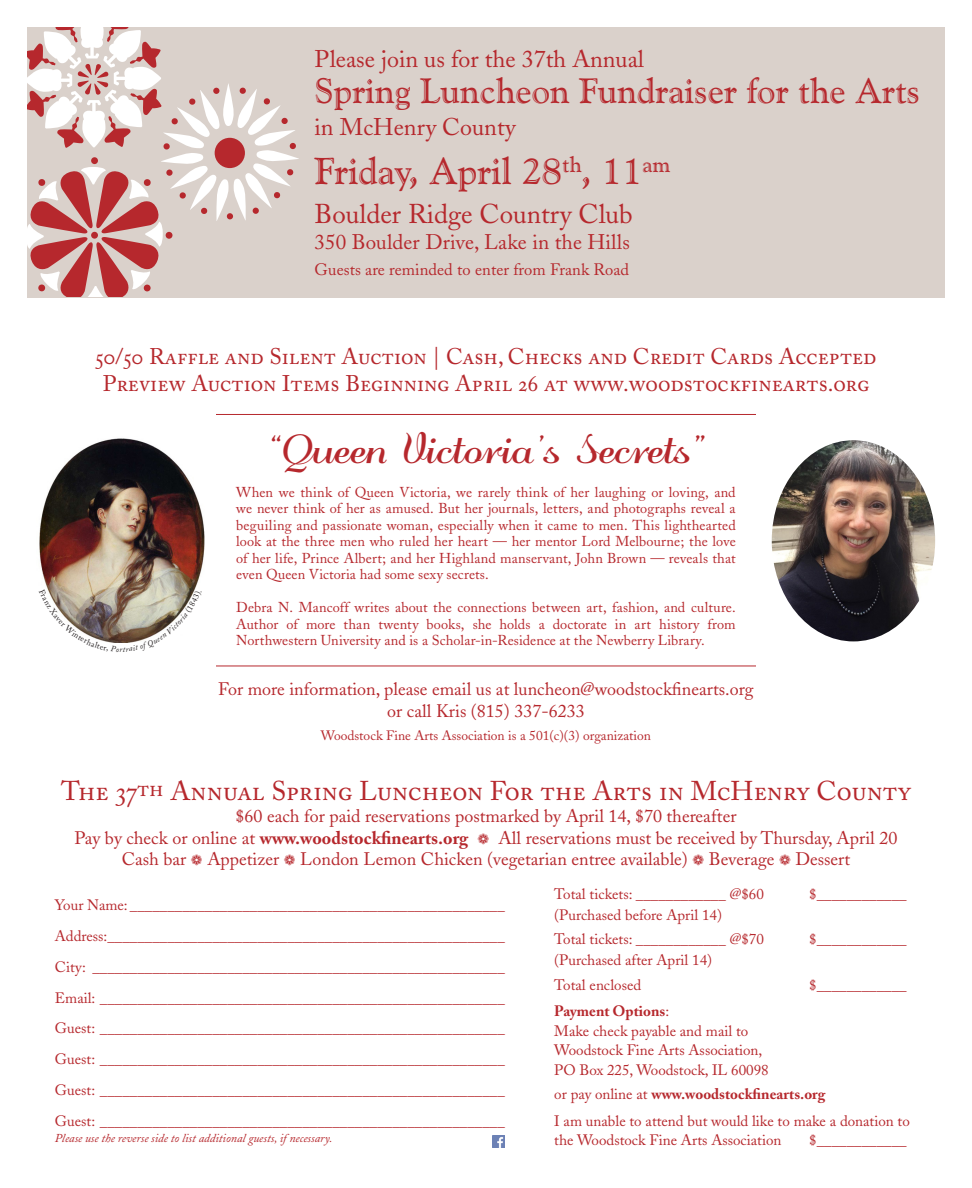
<style>
.page{position:relative;width:972px;height:1188px;background:#fff}
.page>*{position:absolute;margin:0;border:0;box-sizing:border-box;transform-origin:0 0}
.t1{font:700 49.5px "odstemplik";color:#b6282d}
.t2{font:37.5px "Goudy Handtooled BT";color:#b6282d}
.t3{font:35.25px "Goudy Handtooled BT";color:#b6282d}
.t4{font:27px "Adobe Caslon Regular SC";color:#b6282d}
.t5{font:27px "Adobe Caslon";color:#b6282d}
.t6{font:24px "Adobe Caslon";color:#b6282d}
.t7{font:22.5px/27px "Adobe Caslon Regular SC";color:#b6282d;text-align:center}
.t8{font:21px "Adobe Caslon";letter-spacing:.005em;color:#b6282d}
.t9{font:18px "Adobe Caslon";color:#b6282d}
.t10{font:700 18px "Adobe Caslon";color:#b6282d}
.t11{font:16.5px "Adobe Caslon";letter-spacing:.005em;color:#b6282d}
.t12{font:15px/19.5px "Adobe Caslon";color:#b6282d}
.t13{font:700 15px "Adobe Caslon";color:#b6282d}
.t14{font:14.25px/16.5px "Adobe Caslon";letter-spacing:.01em;color:#b6282d;text-align:justify}
.t15{font:13.5px "Adobe Caslon";color:#b6282d}
.t16{font:italic 12px "Adobe Caslon";color:#b6282d}
.s1{font-weight:400}
.s2{font-weight:700}
</style>
<div class="page">
<div style="left:27px;top:27px;width:918px;height:270px;background:#dad1cb"></div>
<svg style="left:27px;top:27px;width:272px;height:270px"></svg>
<img style="left:39px;top:438px;width:166px;height:151px">
<img style="left:772px;top:440px;width:163px;height:201px">
<hr style="left:216px;top:414px;width:540px;height:1px;background:#b6282d">
<hr style="left:216px;top:666px;width:540px;height:1px;background:#b6282d">
<svg style="left:492px;top:1136px;width:12px;height:12px"></svg>
<img style="left:47px;top:589px;width:148px;height:54px">
<p class="t6" style="left:315px;top:45px;width:331px">Please join us for the 37th Annual</p>
<p class="t3" style="left:315px;top:69px;width:607px">Spring Luncheon Fundraiser for the Arts</p>
<p class="t6" style="left:315px;top:113px;width:202px">in McHenry County</p>
<p class="t2" style="left:315px;top:148px;width:357px">Friday, April 28<sup>th</sup>, 11<sup>am</sup></p>
<p class="t5" style="left:315px;top:198px;width:320px">Boulder Ridge Country Club</p>
<p class="t8" style="left:315px;top:229px;width:317px">350 Boulder Drive, Lake in the Hills</p>
<p class="t11" style="left:315px;top:260px;width:316px">Guests are reminded to enter from Frank Road</p>
<p class="t7" style="left:95px;top:343px;width:783px">50/50 Raffle and Silent Auction | Cash, Checks and Credit Cards Accepted<br>Preview Auction Items Beginning April 26 at www.woodstockfinearts.org</p>
<p class="t1" style="left:267px;top:423px;width:440px">“Queen Victoria’s Secrets”</p>
<p class="t14" style="left:236px;top:484px;width:501px">When we think of Queen Victoria, we rarely think of her laughing or loving, and we never think of her as amused. But her journals, letters, and photographs reveal a beguiling and passionate woman, especially when it came to men. This lighthearted look at the three men who ruled her heart — her mentor Lord Melbourne; the love of her life, Prince Albert; and her Highland manservant, John Brown — reveals that even Queen Victoria had some sexy secrets.</p>
<p class="t14" style="left:236px;top:599px;width:501px">Debra N. Mancoff writes about the connections between art, fashion, and culture.<br>Author of more than twenty books, she holds a doctorate in art history from Northwestern University and is a Scholar-in-Residence at the Newberry Library.</p>
<p class="t9" style="left:218px;top:679px;width:537px">For more information, please email us at luncheon@woodstockfinearts.org</p>
<p class="t9" style="left:387px;top:700px;width:199px">or call Kris (815) 337-6233</p>
<p class="t15" style="left:321px;top:727px;width:332px">Woodstock Fine Arts Association is a 501(c)(3) organization</p>
<p class="t4" style="left:61px;top:775px;width:851px">The 37<sup>th</sup> Annual Spring Luncheon For the Arts in McHenry County</p>
<p class="t9" style="left:236px;top:805px;width:502px">$60 each for paid reservations postmarked by April 14, $70 thereafter</p>
<p class="t10" style="left:75px;top:827px;width:395px"><span class="s1">Pay by check or online at</span> www.woodstockfinearts.org</p>
<p class="t9" style="left:498px;top:827px;width:400px">All reservations must be received by Thursday, April 20</p>
<p class="t9" style="left:122px;top:849px;width:730px">Cash bar Appetizer London Lemon Chicken (vegetarian entree available) Beverage Dessert</p>
<p class="t12" style="left:554px;top:884px;width:211px">Total tickets: ____________ @$60</p>
<p class="t12" style="left:809px;top:884px;width:99px">$____________</p>
<p class="t12" style="left:554px;top:905px;width:169px">(Purchased before April 14)</p>
<p class="t12" style="left:554px;top:930px;width:211px">Total tickets: ____________ @$70</p>
<p class="t12" style="left:809px;top:930px;width:99px">$____________</p>
<p class="t12" style="left:554px;top:951px;width:159px">(Purchased after April 14)</p>
<p class="t12" style="left:554px;top:975px;width:89px">Total enclosed</p>
<p class="t12" style="left:809px;top:975px;width:99px">$____________</p>
<p class="t12" style="left:554px;top:1002px;width:196px"><span class="s2">Payment Options</span>:<br>Make check payable and mail to</p>
<p class="t12" style="left:554px;top:1041px;width:210px">Woodstock Fine Arts Association,</p>
<p class="t12" style="left:554px;top:1060px;width:216px">PO Box 225, Woodstock, IL 60098</p>
<p class="t13" style="left:554px;top:1085px;width:273px"><span class="s1">or pay online at</span> www.woodstockfinearts.org</p>
<p class="t12" style="left:554px;top:1111px;width:357px">I am unable to attend but would like to make a donation to the Woodstock Fine Arts Association</p>
<p class="t12" style="left:55px;top:896px;width:452px">Your Name: __________________________________________________</p>
<p class="t12" style="left:55px;top:926px;width:451px">Address:_____________________________________________________</p>
<p class="t12" style="left:55px;top:957px;width:451px">City: _______________________________________________________</p>
<p class="t12" style="left:55px;top:988px;width:452px">Email: ______________________________________________________</p>
<p class="t12" style="left:55px;top:1019px;width:451px">Guest: ______________________________________________________</p>
<p class="t12" style="left:55px;top:1049px;width:451px">Guest: ______________________________________________________</p>
<p class="t12" style="left:55px;top:1080px;width:451px">Guest: ______________________________________________________</p>
<p class="t12" style="left:55px;top:1111px;width:451px">Guest: ______________________________________________________</p>
<p class="t16" style="left:55px;top:1132px;width:279px">Please use the reverse side to list additional guests, if necessary.</p>
<p class="t12" style="left:809px;top:1131px;width:99px">$____________</p>
</div>
